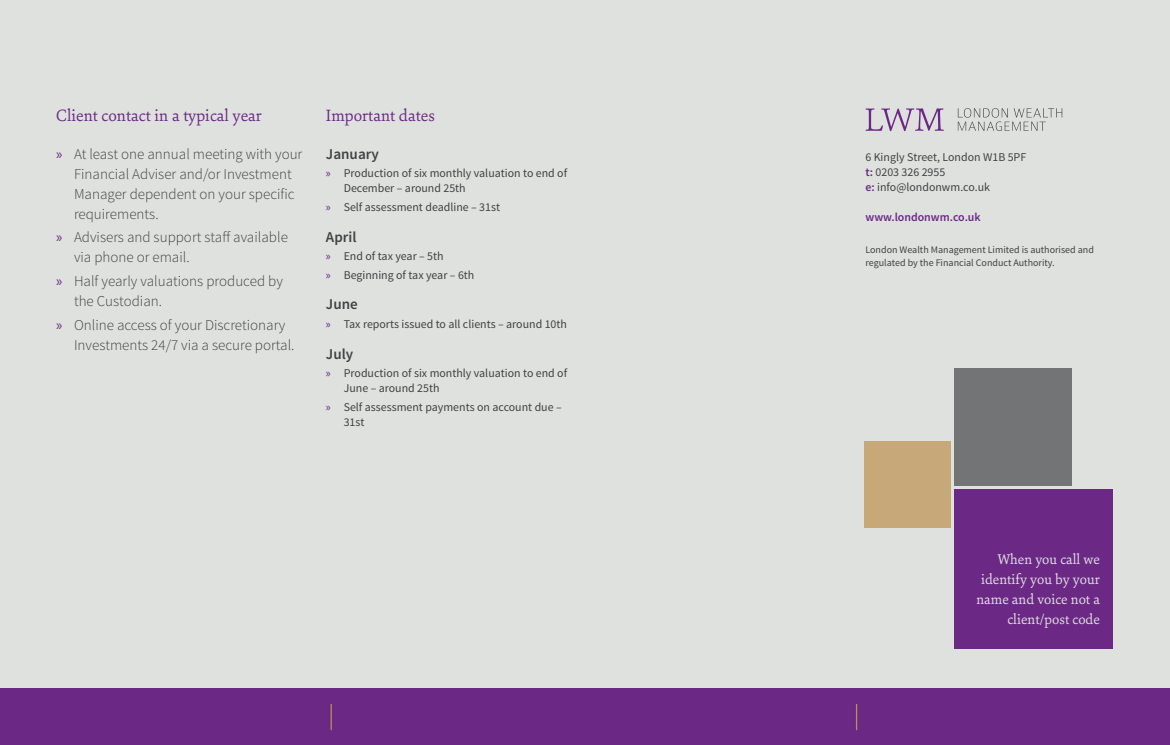
<style>
.page{position:relative;width:1170px;height:745px;background:#fff}
.page>*{position:absolute;margin:0;border:0;box-sizing:border-box;transform-origin:0 0}
.t1{font:17.5px "Sina Nova";color:#6b2885}
.t2{font:300 15px/20px "Source Sans Pro";color:#414042}
.t3{font:15px/20px "Sina Nova";color:#dfe1df;text-align:right}
.t4{font:600 15px "Source Sans Pro";color:#414042}
.t5{font:11.88px/15px "Source Sans Pro";color:#414042}
.t6{font:600 11.88px "Source Sans Pro";color:#6b2885}
.t7{font:10px/13.8px "Source Sans Pro";color:#414042}
.s1{font-family:"Myriad Pro";font-weight:400;color:#6b2885}
.s2{font-family:"Myriad Pro";color:#6b2885}
.s3{font-weight:600;color:#6b2885}
</style>
<div class="page">
<div style="left:0;top:0;width:1169px;height:687px;background:#dfe1df"></div>
<div style="left:954px;top:488px;width:159px;height:159px;background:#6b2885"></div>
<div style="left:954px;top:367px;width:117px;height:118px;background:#727476"></div>
<div style="left:864px;top:441px;width:86px;height:86px;background:#c7a878"></div>
<svg style="left:957px;top:108px;width:105px;height:23px"></svg>
<svg style="left:865px;top:108px;width:78px;height:23px"></svg>
<div style="left:0;top:688px;width:1169px;height:56px;background:#6b2885"></div>
<hr style="left:855px;top:703px;width:2px;height:26px;background:#b79257">
<hr style="left:330px;top:703px;width:2px;height:26px;background:#b79257">
<h1 class="t1" style="left:56px;top:104px;width:207px">Client contact in a typical year</h1>
<p class="t2" style="left:74px;top:144px;width:230px;text-indent:-18px"><span class="s1">»</span> At least one annual meeting with your<br>Financial Adviser and/or Investment<br>Manager dependent on your specific requirements.</p>
<p class="t2" style="left:74px;top:227px;width:215px;text-indent:-18px"><span class="s1">»</span> Advisers and support staff available via phone or email.</p>
<p class="t2" style="left:74px;top:271px;width:210px;text-indent:-18px"><span class="s1">»</span> Half yearly valuations produced by the Custodian.</p>
<p class="t2" style="left:74px;top:314px;width:222px;text-indent:-18px"><span class="s1">»</span> Online access of your Discretionary<br>Investments 24/7 via a secure portal.</p>
<h1 class="t1" style="left:326px;top:104px;width:110px">Important dates</h1>
<p class="t4" style="left:326px;top:144px;width:55px">January</p>
<p class="t5" style="left:344px;top:166px;width:225px;text-indent:-18px"><span class="s2">»</span> Production of six monthly valuation to end of<br>December – around 25th</p>
<p class="t5" style="left:326px;top:199px;width:175px"><span class="s2">»</span> Self assessment deadline – 31st</p>
<p class="t4" style="left:326px;top:227px;width:32px">April</p>
<p class="t5" style="left:326px;top:247px;width:150px;line-height:18.5px"><span class="s2">»</span> End of tax year – 5th<br><span class="s2">»</span> Beginning of tax year – 6th</p>
<p class="t4" style="left:326px;top:294px;width:33px">June</p>
<p class="t5" style="left:326px;top:316px;width:242px"><span class="s2">»</span> Tax reports issued to all clients – around 10th</p>
<p class="t4" style="left:326px;top:344px;width:29px">July</p>
<p class="t5" style="left:344px;top:365px;width:225px;text-indent:-18px"><span class="s2">»</span> Production of six monthly valuation to end of<br>June – around 25th</p>
<p class="t5" style="left:344px;top:399px;width:219px;text-indent:-18px"><span class="s2">»</span> Self assessment payments on account due –<br>31st</p>
<p class="t5" style="left:865px;top:150px;width:162px">6 Kingly Street, London W1B 5PF <span class="s3">t:</span> 0203 326 2955<br><span class="s3">e:</span> info@londonwm.co.uk</p>
<p class="t6" style="left:865px;top:209px;width:117px">www.londonwm.co.uk</p>
<p class="t7" style="left:865px;top:242px;width:230px">London Wealth Management Limited is authorised and regulated by the Financial Conduct Authority.</p>
<p class="t3" style="left:976px;top:548px;width:125px">When you call we identify you by your name and voice not a client/post code</p>
</div>
